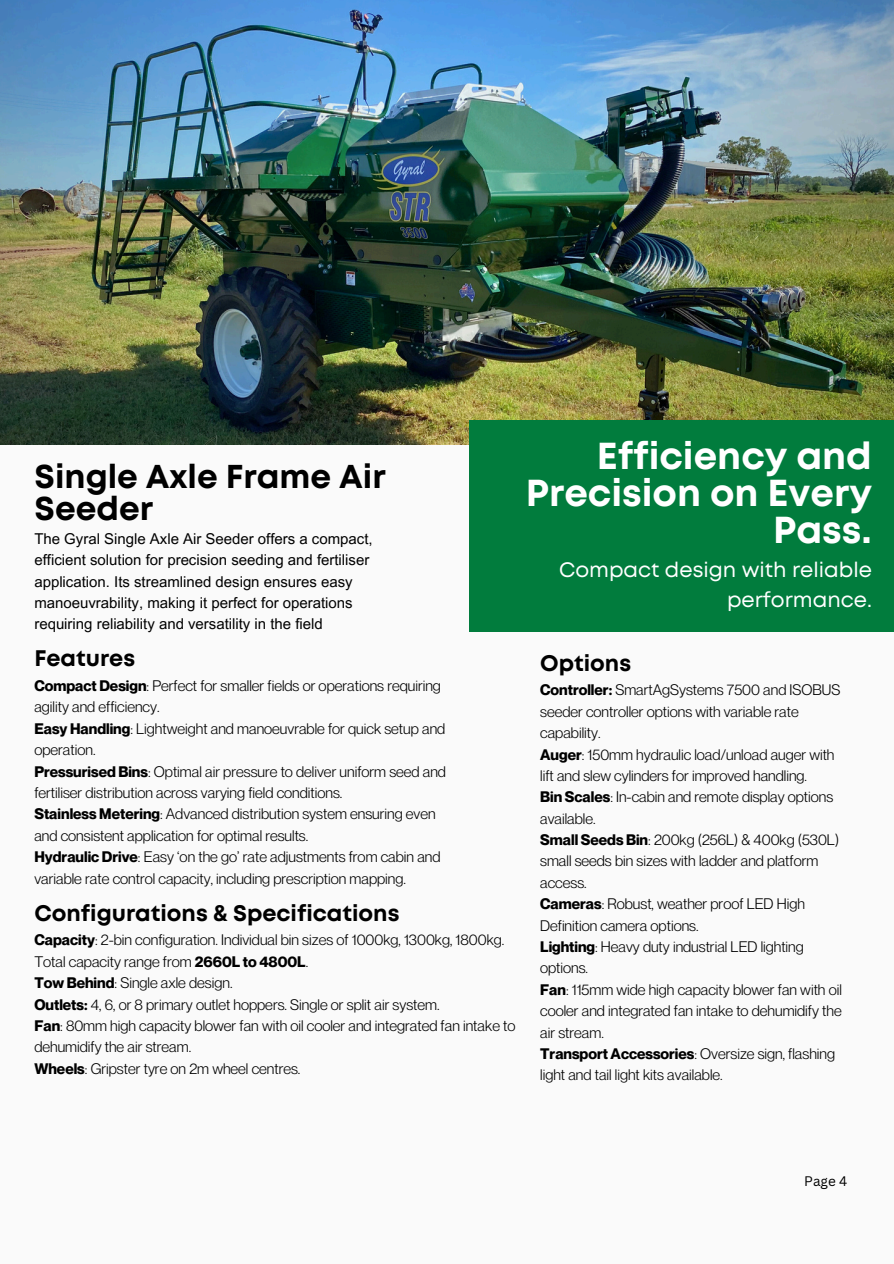
<style>
.page{position:relative;width:894px;height:1264px;background:#fff}
.page>*{position:absolute;margin:0;border:0;box-sizing:border-box;transform-origin:0 0}
.t1{font:700 37.5px/37.2px "Mont";color:#fff;text-align:right}
.t2{font:700 33px/32.7px "Mont";color:#000}
.t3{font:700 22.5px "Mont";color:#000}
.t4{font:21px/29.2px "Mont";color:#fff;text-align:right}
.t5{font:15px/21.3px "Neue Montreal";color:#000}
.t6{font:15px/21.3px "Arial MT Pro";color:#000}
.t7{font:13.5px "Canva Sans";color:#000}
.s1{font-weight:700}
</style>
<div class="page">
<div style="left:0;top:0;width:893px;height:1263px;background:#fafafa"></div>
<img style="left:0;top:0;width:893px;height:445px">
<div style="left:468px;top:420px;width:425px;height:211px;background:#017c3d"></div>
<p class="t2" style="left:35px;top:462px;width:352px">Single Axle Frame Air<br>Seeder</p>
<h4 class="t6" style="left:34px;top:529px;width:339px">The Gyral Single Axle Air Seeder offers a compact, efficient solution for precision seeding and fertiliser application. Its streamlined design ensures easy manoeuvrability, making it perfect for operations requiring reliability and versatility in the field</h4>
<p class="t1" style="left:525px;top:440px;width:347px">Efficiency and<br>Precision on Every<br>Pass.</p>
<h3 class="t4" style="left:559px;top:557px;width:314px">Compact design with reliable performance.</h3>
<p class="t3" style="left:34px;top:650px;width:102px">Features</p>
<h1 class="t3" style="left:540px;top:654px;width:92px">Options</h1>
<p class="t5" style="left:34px;top:675px;width:408px"><span class="s1">Compact Design</span>: Perfect for smaller fields or operations requiring agility and efficiency.</p>
<p class="t5" style="left:34px;top:717px;width:412px"><span class="s1">Easy Handling</span>: Lightweight and manoeuvrable for quick setup and operation.</p>
<p class="t5" style="left:34px;top:760px;width:413px"><span class="s1">Pressurised Bins</span>: Optimal air pressure to deliver uniform seed and fertiliser distribution across varying field conditions.</p>
<p class="t5" style="left:34px;top:803px;width:402px"><span class="s1">Stainless Metering</span>: Advanced distribution system ensuring even and consistent application for optimal results.</p>
<p class="t5" style="left:34px;top:846px;width:407px"><span class="s1">Hydraulic Drive</span>: Easy ‘on the go’ rate adjustments from cabin and variable rate control capacity, including prescription mapping.</p>
<h2 class="t3" style="left:34px;top:904px;width:366px">Configurations &amp; Specifications</h2>
<h3 class="t5" style="left:34px;top:929px;width:471px"><span class="s1">Capacity</span>: 2-bin configuration. Individual bin sizes of 1000kg, 1300kg, 1800kg.<br>Total capacity range from <span class="s1">2660L to 4800L</span>.</h3>
<p class="t5" style="left:34px;top:972px;width:199px"><span class="s1">Tow Behind</span>: Single axle design.</p>
<p class="t5" style="left:34px;top:993px;width:406px"><span class="s1">Outlets:</span> 4, 6, or 8 primary outlet hoppers. Single or split air system.</p>
<p class="t5" style="left:34px;top:1014px;width:482px"><span class="s1">Fan</span>: 80mm high capacity blower fan with oil cooler and integrated fan intake to dehumidify the air stream.</p>
<p class="t5" style="left:34px;top:1057px;width:267px"><span class="s1">Wheels</span>: Gripster tyre on 2m wheel centres.</p>
<p class="t5" style="left:540px;top:679px;width:301px"><span class="s1">Controller:</span> SmartAgSystems 7500 and ISOBUS seeder controller options with variable rate capability.</p>
<h3 class="t5" style="left:540px;top:743px;width:296px"><span class="s1">Auger</span>: 150mm hydraulic load/unload auger with lift and slew cylinders for improved handling.</h3>
<p class="t5" style="left:540px;top:786px;width:294px"><span class="s1">Bin Scales</span>: In-cabin and remote display options available.</p>
<p class="t5" style="left:540px;top:828px;width:300px"><span class="s1">Small Seeds Bin</span>: 200kg (256L) &amp; 400kg (530L) small seeds bin sizes with ladder and platform access.</p>
<p class="t5" style="left:540px;top:893px;width:266px"><span class="s1">Cameras</span>: Robust, weather proof LED High<br>Definition camera options.</p>
<p class="t5" style="left:540px;top:935px;width:265px"><span class="s1">Lighting</span>: Heavy duty industrial LED lighting options.</p>
<p class="t5" style="left:540px;top:978px;width:303px;text-align:justify"><span class="s1">Fan</span>: 115mm wide high capacity blower fan with oil cooler and integrated fan intake to dehumidify the air stream.</p>
<p class="t5" style="left:540px;top:1042px;width:296px"><span class="s1">Transport Accessories</span>: Oversize sign, flashing light and tail light kits available.</p>
<p class="t7" style="left:804px;top:1171px;width:44px">Page 4</p>
</div>
